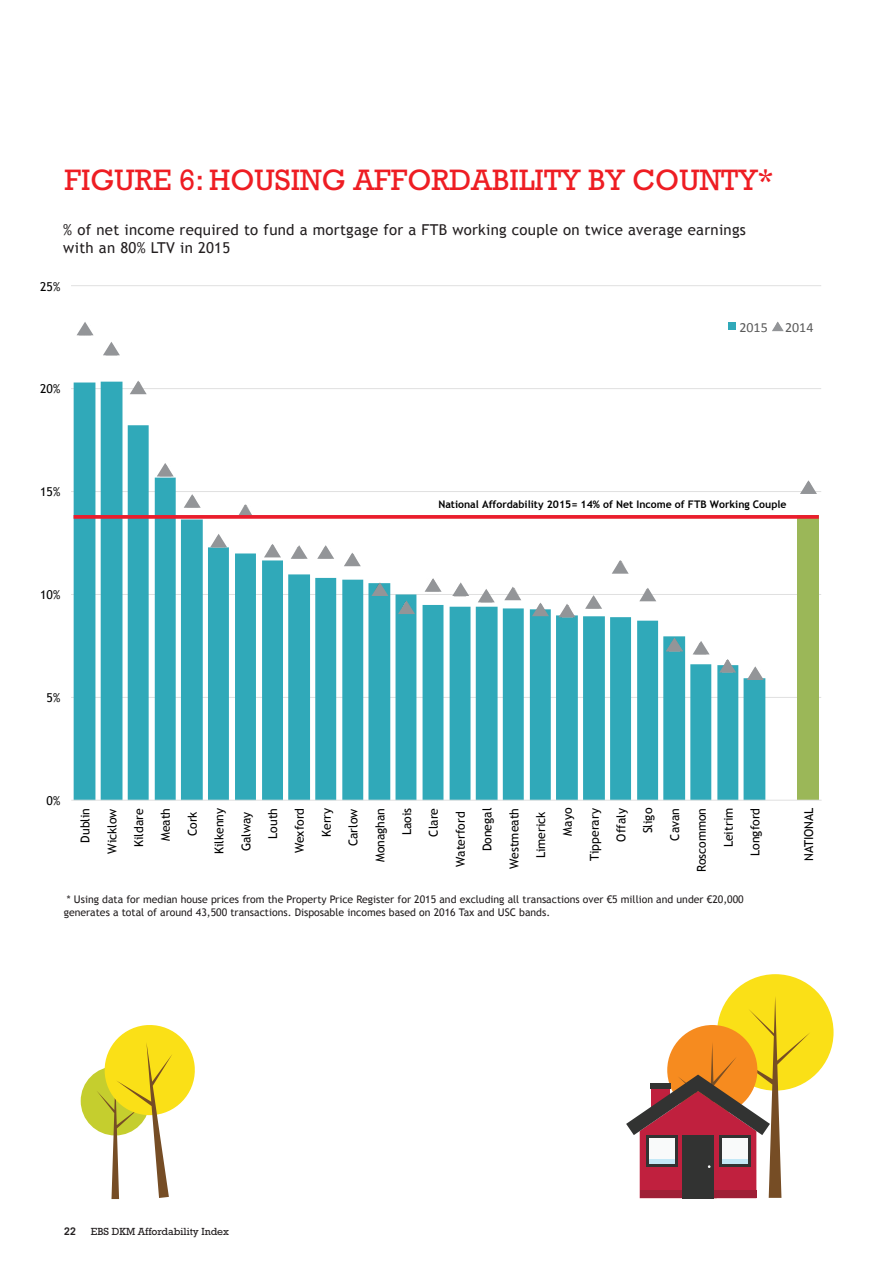
<style>
.page{position:relative;width:893px;height:1263px;background:#fff}
.page>*{position:absolute;margin:0;border:0;box-sizing:border-box;transform-origin:0 0}
.headings{font:30px "Rockwell Std";color:#ee1d23}
.headings-2{font:15px/18px "Trebuchet MS";letter-spacing:.02em;color:#231f20}
.t1{font:13.95px "Calibri";color:#595959}
.t2{font:12.15px "Trebuchet MS";color:#000}
.footnotes{font:10.5px/13.5px "Trebuchet MS";color:#231f20}
.t3{font:700 10.5px "Trebuchet MS";color:#000}
.t4{font:10.5px "Rockwell Std";color:#231f20}
.t5{font:700 10.5px "Trade Gothic LT Std";color:#231f20}
</style>
<div class="page">
<div style="left:717px;top:974px;width:117px;height:117px;background:#fae017;border-radius:50%"></div>
<svg style="left:626px;top:996px;width:184px;height:202px"></svg>
<div style="left:722px;top:1159px;width:26px;height:5px;background:#c4e8f6"></div>
<div style="left:649px;top:1159px;width:26px;height:5px;background:#c4e8f6"></div>
<div style="left:81px;top:1066px;width:69px;height:69px;background:#c5ce2e;border-radius:50%"></div>
<svg style="left:97px;top:1025px;width:98px;height:174px"></svg>
<hr style="left:71px;top:697px;width:750px;height:1px;background:#e0e0e0">
<hr style="left:71px;top:594px;width:750px;height:1px;background:#e0e0e0">
<hr style="left:71px;top:491px;width:750px;height:1px;background:#e0e0e0">
<hr style="left:71px;top:388px;width:750px;height:1px;background:#e0e0e0">
<hr style="left:71px;top:285px;width:750px;height:1px;background:#e0e0e0">
<div style="left:798px;top:516px;width:21px;height:284px;background:#9bb758"></div>
<svg style="left:74px;top:382px;width:691px;height:418px"></svg>
<hr style="left:71px;top:800px;width:751px;height:1px;background:#e0e0e0">
<div style="left:728px;top:322px;width:8px;height:8px;background:#30a9b9"></div>
<svg style="left:77px;top:322px;width:17px;height:13px"></svg>
<svg style="left:103px;top:342px;width:17px;height:13px"></svg>
<svg style="left:130px;top:381px;width:17px;height:13px"></svg>
<svg style="left:157px;top:463px;width:17px;height:14px"></svg>
<svg style="left:184px;top:494px;width:17px;height:14px"></svg>
<svg style="left:237px;top:504px;width:17px;height:11px"></svg>
<svg style="left:74px;top:515px;width:745px;height:4px;background:#e92c3a"></svg>
<svg style="left:210px;top:534px;width:17px;height:13px"></svg>
<svg style="left:264px;top:544px;width:17px;height:13px"></svg>
<svg style="left:291px;top:545px;width:17px;height:14px"></svg>
<svg style="left:317px;top:545px;width:17px;height:14px"></svg>
<svg style="left:344px;top:553px;width:17px;height:13px"></svg>
<svg style="left:371px;top:582px;width:17px;height:14px"></svg>
<svg style="left:398px;top:600px;width:17px;height:14px"></svg>
<svg style="left:425px;top:578px;width:17px;height:14px"></svg>
<svg style="left:452px;top:582px;width:17px;height:14px"></svg>
<svg style="left:478px;top:589px;width:17px;height:13px"></svg>
<svg style="left:504px;top:587px;width:17px;height:13px"></svg>
<svg style="left:532px;top:603px;width:17px;height:13px"></svg>
<svg style="left:558px;top:604px;width:18px;height:13px"></svg>
<svg style="left:585px;top:595px;width:17px;height:14px"></svg>
<svg style="left:612px;top:560px;width:17px;height:14px"></svg>
<svg style="left:639px;top:588px;width:17px;height:13px"></svg>
<svg style="left:666px;top:638px;width:17px;height:13px"></svg>
<svg style="left:693px;top:641px;width:17px;height:14px"></svg>
<svg style="left:719px;top:659px;width:17px;height:13px"></svg>
<svg style="left:747px;top:666px;width:17px;height:14px"></svg>
<svg style="left:800px;top:480px;width:17px;height:14px"></svg>
<svg style="left:772px;top:321px;width:12px;height:10px"></svg>
<p class="headings" style="left:64px;top:163px;width:710px">FIGURE 6: HOUSING AFFORDABILITY BY COUNTY*</p>
<p class="headings-2" style="left:63px;top:221px;width:684px">% of net income required to fund a mortgage for a FTB working couple on twice average earnings with an 80% LTV in 2015</p>
<p class="t2" style="left:40px;top:279px;width:22px">25%</p>
<p class="t2" style="left:40px;top:382px;width:22px">20%</p>
<p class="t1" style="left:739px;top:318px;width:75px">2015 2014</p>
<p class="t2" style="left:40px;top:485px;width:22px">15%</p>
<p class="t2" style="left:40px;top:588px;width:22px">10%</p>
<p class="t2" style="left:47px;top:691px;width:15px">5%</p>
<p class="t3" style="left:438px;top:498px;width:350px">National Affordability 2015= 14% of Net Income of FTB Working Couple</p>
<p class="t2" style="left:47px;top:794px;width:15px">0%</p>
<p class="t2" style="left:78px;top:842px;width:36px;rotate:-90deg">Dublin</p>
<p class="t2" style="left:105px;top:853px;width:47px;rotate:-90deg">Wicklow</p>
<p class="t2" style="left:132px;top:847px;width:40px;rotate:-90deg">Kildare</p>
<p class="t2" style="left:158px;top:841px;width:35px;rotate:-90deg">Meath</p>
<p class="t2" style="left:185px;top:836px;width:26px;rotate:-90deg">Cork</p>
<p class="t2" style="left:212px;top:854px;width:47px;rotate:-90deg">Kilkenny</p>
<p class="t2" style="left:239px;top:851px;width:41px;rotate:-90deg">Galway</p>
<p class="t2" style="left:266px;top:839px;width:32px;rotate:-90deg">Louth</p>
<p class="t2" style="left:292px;top:853px;width:47px;rotate:-90deg">Wexford</p>
<p class="t2" style="left:319px;top:837px;width:30px;rotate:-90deg">Kerry</p>
<p class="t2" style="left:346px;top:846px;width:39px;rotate:-90deg">Carlow</p>
<p class="t2" style="left:373px;top:862px;width:56px;rotate:-90deg">Monaghan</p>
<p class="t2" style="left:400px;top:835px;width:29px;rotate:-90deg">Laois</p>
<p class="t2" style="left:426px;top:837px;width:30px;rotate:-90deg">Clare</p>
<p class="t2" style="left:453px;top:866px;width:56px;rotate:-90deg">Waterford</p>
<p class="t2" style="left:480px;top:851px;width:45px;rotate:-90deg">Donegal</p>
<p class="t2" style="left:507px;top:869px;width:62px;rotate:-90deg">Westmeath</p>
<p class="t2" style="left:534px;top:858px;width:48px;rotate:-90deg">Limerick</p>
<p class="t2" style="left:560px;top:835px;width:29px;rotate:-90deg">Mayo</p>
<p class="t2" style="left:587px;top:861px;width:54px;rotate:-90deg">Tipperary</p>
<p class="t2" style="left:614px;top:841px;width:35px;rotate:-90deg">Offaly</p>
<p class="t2" style="left:641px;top:833px;width:27px;rotate:-90deg">Sligo</p>
<p class="t2" style="left:668px;top:841px;width:34px;rotate:-90deg">Cavan</p>
<p class="t2" style="left:694px;top:872px;width:66px;rotate:-90deg">Roscommon</p>
<p class="t2" style="left:721px;top:847px;width:41px;rotate:-90deg">Leitrim</p>
<p class="t2" style="left:748px;top:856px;width:50px;rotate:-90deg">Longford</p>
<p class="t2" style="left:802px;top:861px;width:55px;rotate:-90deg">NATIONAL</p>
<p class="footnotes" style="left:64px;top:892px;width:681px;text-indent:3px">* Using data for median house prices from the Property Price Register for 2015 and excluding all transactions over €5 million and under €20,000 generates a total of around 43,500 transactions. Disposable incomes based on 2016 Tax and USC bands.</p>
<p class="t5" style="left:64px;top:1225px;width:13px">22</p>
<p class="t4" style="left:91px;top:1225px;width:140px">EBS DKM Affordability Index</p>
</div>
